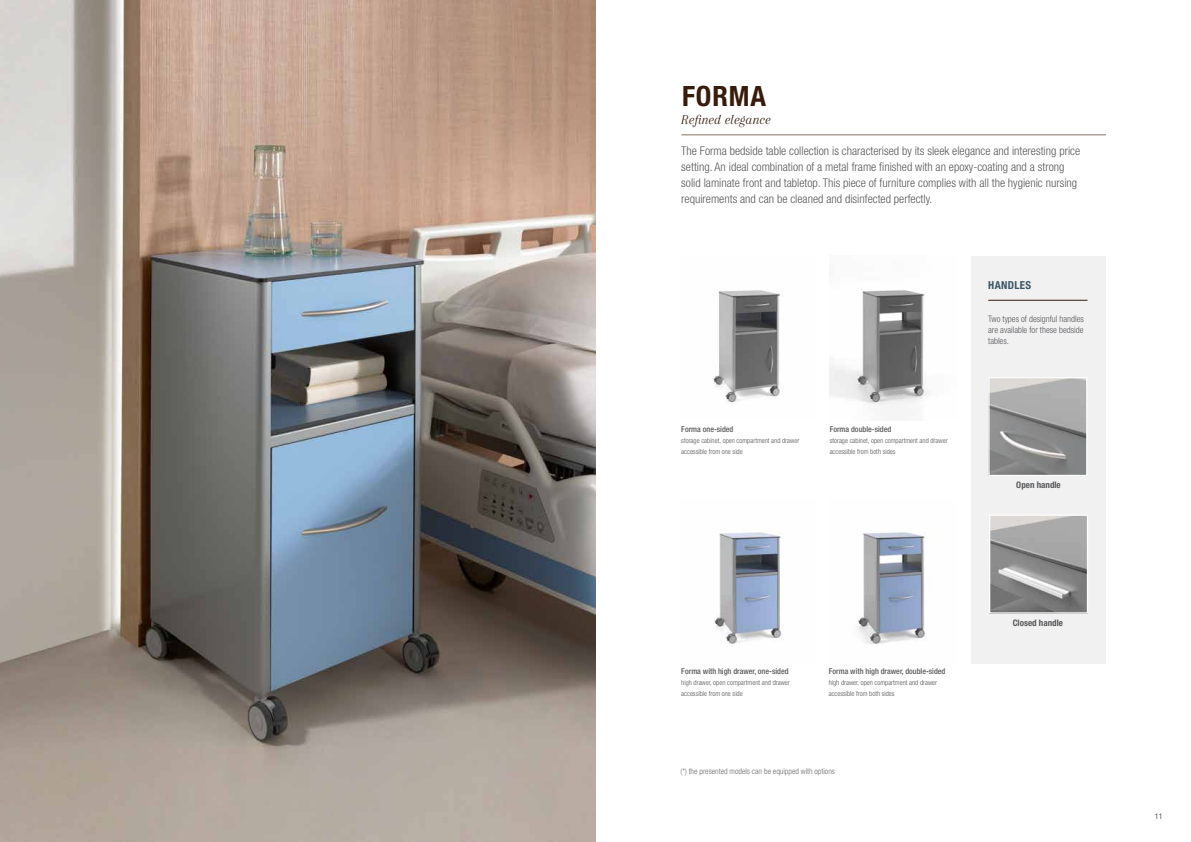
<style>
.page{position:relative;width:1191px;height:842px;background:#fff}
.page>*{position:absolute;margin:0;border:0;box-sizing:border-box;transform-origin:0 0}
.t1{font:700 condensed 28px "Helvetica Neue LT Std";letter-spacing:.03em;color:#371b0b}
.t2{font:italic 14px "Arapey";color:#371b0b}
.t3{font:300 condensed 12px/16px "Helvetica Neue LT Std";color:#58595b}
.t4{font:700 condensed 11px "Helvetica Neue LT Std";letter-spacing:.03em;color:#3b5565}
.t5{font:300 condensed 9px/11px "Helvetica Neue LT Std";color:#58595b;text-align:justify}
.t6{font:700 condensed 9px "Helvetica Neue LT Std";color:#58595b}
.t7{font:500 condensed 8px "Helvetica Neue LT Std";color:#58595b}
.t8{font:300 condensed 8px "Helvetica Neue LT Std";color:#6d6e71}
.t9{font:condensed 8px "Helvetica Neue LT Std";color:#58595b}
.t10{font:300 condensed 7px/11px "Helvetica Neue LT Std";color:#58595b}
</style>
<div class="page">
<img style="left:0;top:0;width:595px;height:842px">
<img style="left:713px;top:290px;width:68px;height:113px">
<img style="left:829px;top:290px;width:101px;height:115px">
<img style="left:714px;top:532px;width:68px;height:113px">
<img style="left:857px;top:532px;width:68px;height:112px">
<div style="left:971px;top:256px;width:135px;height:407px;background:#f1f1f2"></div>
<img style="left:990px;top:379px;width:95px;height:95px">
<div style="left:988px;top:377px;width:99px;height:99px;border:1px solid #fff"></div>
<img style="left:991px;top:516px;width:95px;height:96px">
<div style="left:989px;top:514px;width:99px;height:100px;border:1px solid #fff"></div>
<hr style="left:681px;top:135px;width:425px;height:1px;background:#887167">
<hr style="left:988px;top:300px;width:99px;height:1px;background:#371b0b">
<h1 class="t1" style="left:682px;top:79px;width:85px">FORMA</h1>
<p class="t2" style="left:681px;top:112px;width:91px">Refined elegance</p>
<p class="t3" style="left:681px;top:142px;width:400px">The Forma bedside table collection is characterised by its sleek elegance and interesting price setting. An ideal combination of a metal frame finished with an epoxy-coating and a strong solid laminate front and tabletop. This piece of furniture complies with all the hygienic nursing requirements and can be cleaned and disinfected perfectly.</p>
<p class="t7" style="left:681px;top:424px;width:54px">Forma one-sided</p>
<p class="t10" style="left:681px;top:435px;width:119px">storage cabinet, open compartment and drawer accessible from one side</p>
<p class="t7" style="left:829px;top:424px;width:63px">Forma double-sided</p>
<p class="t10" style="left:829px;top:435px;width:119px">storage cabinet, open compartment and drawer accessible from both sides</p>
<p class="t4" style="left:988px;top:278px;width:44px">HANDLES</p>
<p class="t5" style="left:988px;top:313px;width:97px">Two types of designful handles are available for these bedside tables.</p>
<p class="t6" style="left:1016px;top:480px;width:46px">Open handle</p>
<p class="t7" style="left:681px;top:666px;width:109px">Forma with high drawer, one-sided</p>
<p class="t10" style="left:681px;top:677px;width:110px">high drawer, open compartment and drawer accessible from one side</p>
<p class="t7" style="left:828px;top:666px;width:118px">Forma with high drawer, double-sided</p>
<p class="t10" style="left:828px;top:677px;width:110px">high drawer, open compartment and drawer accessible from both sides</p>
<p class="t8" style="left:680px;top:766px;width:156px">(*) the presented models can be equipped with options</p>
<p class="t6" style="left:1012px;top:617px;width:52px">Closed handle</p>
<p class="t9" style="left:1155px;top:812px;width:9px">11</p>
</div>
